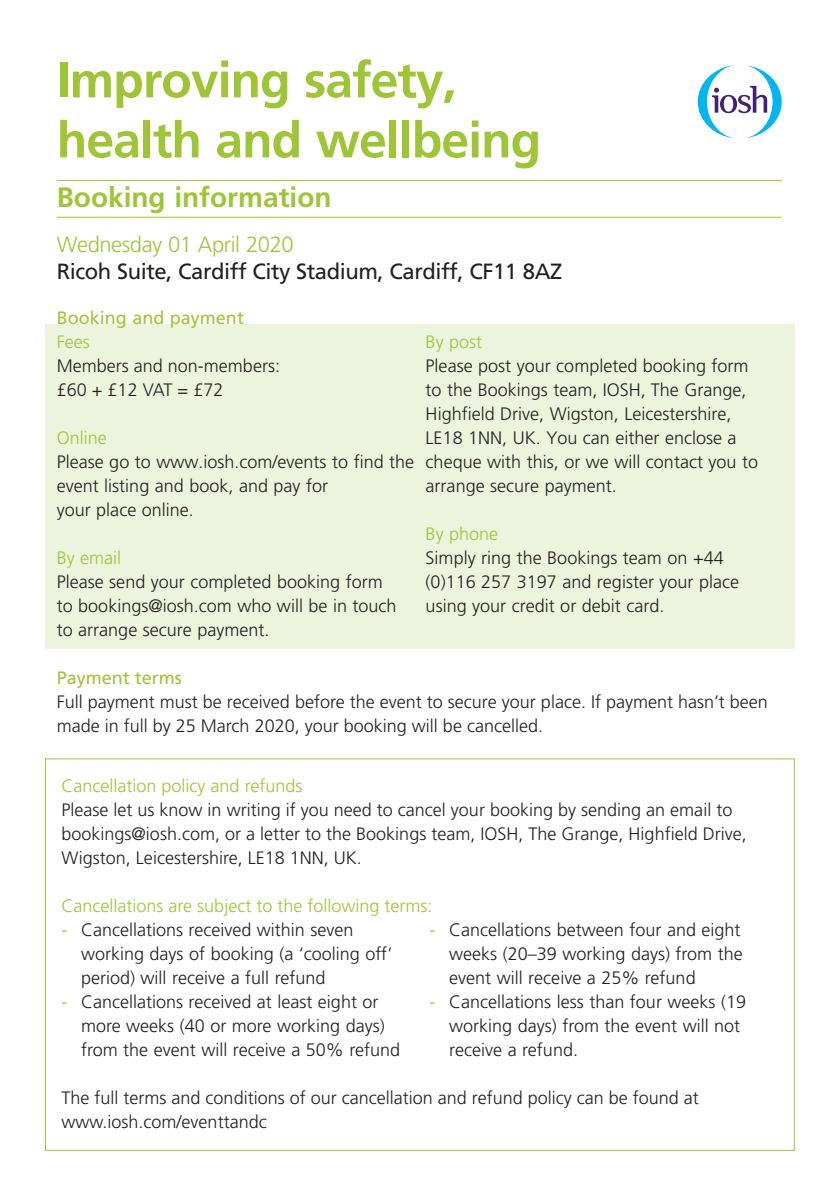
<style>
.page{position:relative;width:840px;height:1191px;background:#fff}
.page>*{position:absolute;margin:0;border:0;box-sizing:border-box;transform-origin:0 0}
.t1{font:700 50px "Frutiger LT Std";letter-spacing:-.02em;color:#9ec536}
.t2{font:700 28px "Frutiger LT Std";color:#9ec536}
.Subtitle_16_20_Fr45L{font:22px "Frutiger LT Std";letter-spacing:-.02em;color:#231f20}
.Subtitle_16_20_Fr45L-2{font:300 22px "Frutiger LT Std";letter-spacing:-.02em;color:#9ec536}
._10_Bullet_1st_Level{font:300 18px/24px "Frutiger LT Std";color:#231f20}
.Plain_body{font:300 18px/24px "Frutiger LT Std";color:#231f20}
.bullet_copy_10_12_Fr{font:300 18px/24px "Frutiger LT Std";color:#231f20}
.Body_copy_10_12_Fr45{font:300 18px/24px "Frutiger LT Std";color:#231f20}
._10_Bullet_1st_Level-2{font:300 18px "Frutiger LT Std";color:#9ec536}
._08_Subhead_10_12_Fr{font:300 18px "Frutiger LT Std";color:#9ec536}
.Plain_body-2{font:300 18px "Frutiger LT Std";color:#9ec536}
.Plain_body-3{font:18px "Frutiger LT Std";color:#9ec536}
._08_Subhead_10_12_Fr-2{font:18px "Frutiger LT Std";color:#9ec536}
.Subhead_10_12_Fr55Rm{font:300 18px "Frutiger LT Std";color:#9ec536}
.s1{color:#9ec536}
</style>
<div class="page">
<div style="left:45px;top:324px;width:749px;height:324px;background:#edf4dd"></div>
<svg style="left:697px;top:65px;width:84px;height:73px"></svg>
<hr style="left:57px;top:180px;width:724px;height:1px;background:#9ec536">
<hr style="left:57px;top:217px;width:724px;height:1px;background:#9ec536">
<p class="t1" style="left:57px;top:50px;width:401px">Improving safety,</p>
<p class="t1" style="left:57px;top:110px;width:485px">health and wellbeing</p>
<p class="t2" style="left:57px;top:181px;width:276px">Booking information</p>
<p class="Subtitle_16_20_Fr45L-2" style="left:57px;top:232px;width:238px">Wednesday 01 April 2020</p>
<p class="Subtitle_16_20_Fr45L" style="left:57px;top:258px;width:507px">Ricoh Suite, Cardiff City Stadium, Cardiff, CF11 8AZ</p>
<p class="Plain_body-3" style="left:57px;top:307px;width:189px">Booking and payment</p>
<p class="Plain_body-2" style="left:57px;top:332px;width:34px">Fees</p>
<p class="_10_Bullet_1st_Level" style="left:57px;top:354px;width:225px">Members and non-members: £60 + £12 VAT = £72</p>
<p class="Plain_body-2" style="left:57px;top:428px;width:52px">Online</p>
<p class="Plain_body" style="left:57px;top:450px;width:359px">Please go to www.iosh.com/events to find the event listing and book, and pay for<br>your place online.</p>
<p class="Subhead_10_12_Fr55Rm" style="left:57px;top:548px;width:66px">By email</p>
<p class="Plain_body" style="left:57px;top:570px;width:341px">Please send your completed booking form to bookings@iosh.com who will be in touch to arrange secure payment.</p>
<p class="Plain_body-2" style="left:425px;top:332px;width:58px">By post</p>
<p class="Plain_body" style="left:425px;top:354px;width:334px">Please post your completed booking form to the Bookings team, IOSH, The Grange, Highfield Drive, Wigston, Leicestershire, LE18 1NN, UK. You can either enclose a cheque with this, or we will contact you to arrange secure payment.</p>
<p class="Plain_body-2" style="left:425px;top:524px;width:74px">By phone</p>
<p class="Body_copy_10_12_Fr45" style="left:425px;top:546px;width:315px">Simply ring the Bookings team on +44 (0)116 257 3197 and register your place using your credit or debit card.</p>
<p class="_08_Subhead_10_12_Fr-2" style="left:57px;top:667px;width:127px">Payment terms</p>
<p class="_10_Bullet_1st_Level" style="left:57px;top:690px;width:712px">Full payment must be received before the event to secure your place. If payment hasn’t been made in full by 25 March 2020, your booking will be cancelled.</p>
<p class="_08_Subhead_10_12_Fr" style="left:61px;top:776px;width:242px">Cancellation policy and refunds</p>
<p class="_10_Bullet_1st_Level" style="left:61px;top:798px;width:686px">Please let us know in writing if you need to cancel your booking by sending an email to bookings@iosh.com, or a letter to the Bookings team, IOSH, The Grange, Highfield Drive,<br>Wigston, Leicestershire, LE18 1NN, UK.</p>
<p class="_10_Bullet_1st_Level-2" style="left:61px;top:896px;width:372px">Cancellations are subject to the following terms:</p>
<p class="bullet_copy_10_12_Fr" style="left:81px;top:918px;width:313px;text-indent:-20px"><span class="s1">-</span> Cancellations received within seven working days of booking (a ‘cooling off’ period) will receive a full refund</p>
<p class="bullet_copy_10_12_Fr" style="left:81px;top:990px;width:320px;text-indent:-20px"><span class="s1">-</span> Cancellations received at least eight or more weeks (40 or more working days) from the event will receive a 50% refund</p>
<p class="bullet_copy_10_12_Fr" style="left:449px;top:918px;width:295px;text-indent:-20px"><span class="s1">-</span> Cancellations between four and eight weeks (20–39 working days) from the event will receive a 25% refund</p>
<p class="bullet_copy_10_12_Fr" style="left:449px;top:990px;width:298px;text-indent:-20px"><span class="s1">-</span> Cancellations less than four weeks (19 working days) from the event will not receive a refund.</p>
<p class="_10_Bullet_1st_Level" style="left:61px;top:1086px;width:638px">The full terms and conditions of our cancellation and refund policy can be found at www.iosh.com/eventtandc</p>
</div>
